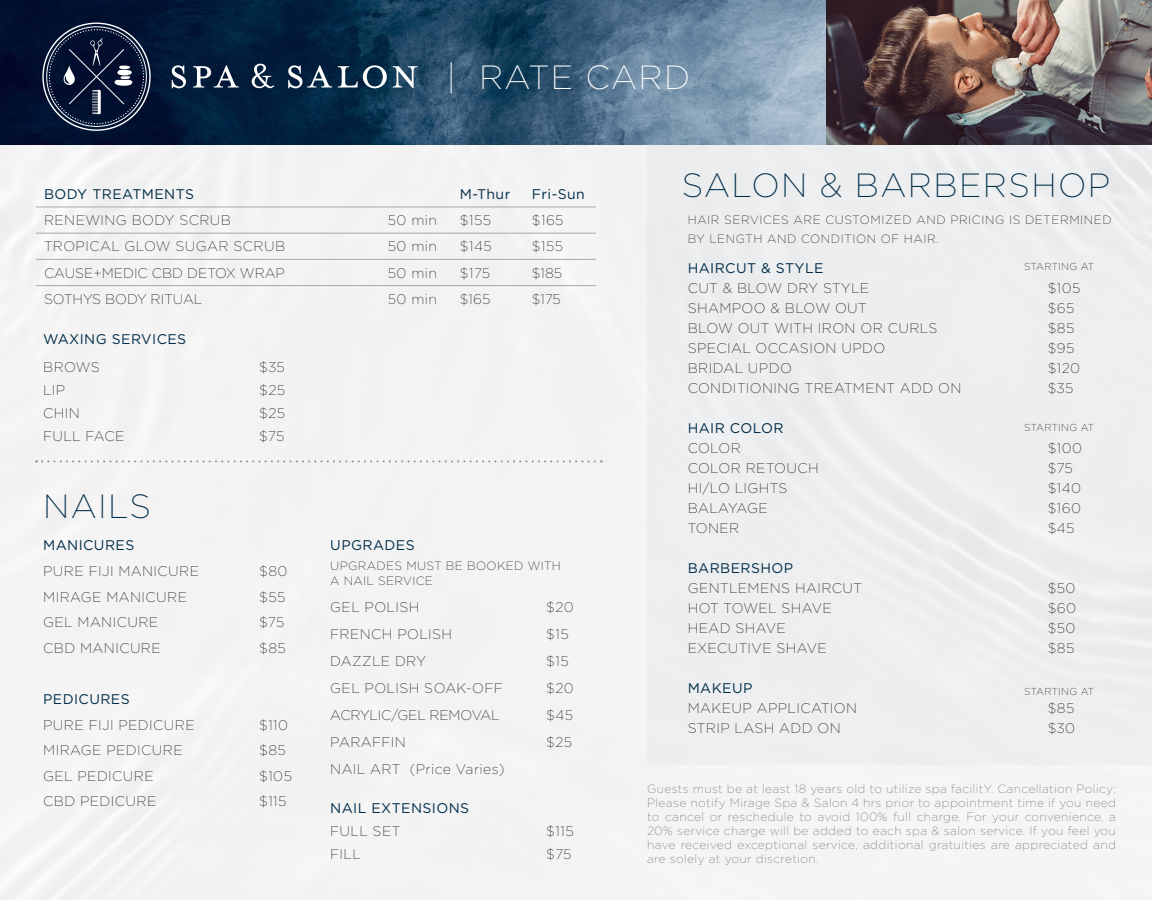
<style>
.page{position:relative;width:1152px;height:900px;background:#fff}
.page>*{position:absolute;margin:0;border:0;box-sizing:border-box;transform-origin:0 0}
.t1{font:200 33.6px "Gotham HTF";letter-spacing:.04em;color:#002d4a}
.t2{font:200 33.6px "Gotham HTF";letter-spacing:.04em;color:#fff}
.t3{font:200 14px "Gotham HTF";letter-spacing:.03em;color:#231f20}
.t4{font:14px "Gotham HTF";letter-spacing:.03em;color:#002d4a}
.t5{font:200 14px "Gotham HTF";color:#231f20}
.t6{font:200 14px "Gotham HTF";letter-spacing:-.01em;color:#231f20}
.t7{font:200 12px/14px "Gotham HTF";letter-spacing:.03em;color:#757679;text-align:justify}
.t8{font:200 12px/19.2px "Gotham HTF";letter-spacing:.05em;color:#231f20}
.t9{font:200 12px/15.2px "Gotham HTF";letter-spacing:.03em;color:#231f20}
.t10{font:200 10px "Gotham HTF";letter-spacing:.025em;color:#231f20}
</style>
<div class="page">
<div style="left:647px;top:145px;width:505px;height:620px;background:#edeeef"></div>
<img style="left:0;top:0;width:1152px;height:145px">
<svg style="left:42px;top:23px;width:109px;height:108px;background:#222e4a"></svg>
<svg style="left:252px;top:64px;width:22px;height:24px"></svg>
<svg style="left:172px;top:65px;width:14px;height:23px"></svg>
<svg style="left:193px;top:65px;width:46px;height:22px"></svg>
<svg style="left:288px;top:65px;width:44px;height:23px"></svg>
<svg style="left:338px;top:65px;width:49px;height:23px"></svg>
<svg style="left:393px;top:66px;width:24px;height:22px"></svg>
<hr style="left:36px;top:207px;width:344px;height:1px;background:#a8a9ad">
<hr style="left:380px;top:207px;width:72px;height:1px;background:#a8a9ad">
<hr style="left:452px;top:207px;width:72px;height:1px;background:#a8a9ad">
<hr style="left:524px;top:207px;width:72px;height:1px;background:#a8a9ad">
<hr style="left:36px;top:233px;width:344px;height:1px;background:#a8a9ad">
<hr style="left:380px;top:233px;width:72px;height:1px;background:#a8a9ad">
<hr style="left:452px;top:233px;width:72px;height:1px;background:#a8a9ad">
<hr style="left:524px;top:233px;width:72px;height:1px;background:#a8a9ad">
<hr style="left:36px;top:259px;width:344px;height:1px;background:#a8a9ad">
<hr style="left:380px;top:259px;width:72px;height:1px;background:#a8a9ad">
<hr style="left:452px;top:259px;width:72px;height:1px;background:#a8a9ad">
<hr style="left:524px;top:259px;width:72px;height:1px;background:#a8a9ad">
<hr style="left:36px;top:285px;width:344px;height:1px;background:#a8a9ad">
<hr style="left:380px;top:285px;width:72px;height:1px;background:#a8a9ad">
<hr style="left:452px;top:285px;width:72px;height:1px;background:#a8a9ad">
<hr style="left:524px;top:285px;width:72px;height:1px;background:#a8a9ad">
<svg style="left:36px;top:460px;width:566px;height:2px"></svg>
<p class="t2" style="left:447px;top:59px;width:245px">| RATE CARD</p>
<p class="t4" style="left:44px;top:186px;width:152px">BODY TREATMENTS</p>
<p class="t4" style="left:460px;top:186px;width:52px">M-Thur</p>
<p class="t4" style="left:532px;top:186px;width:54px">Fri-Sun</p>
<p class="t3" style="left:44px;top:213px;width:189px">RENEWING BODY SCRUB</p>
<p class="t3" style="left:388px;top:213px;width:51px">50 min</p>
<p class="t3" style="left:460px;top:213px;width:33px">$155</p>
<p class="t3" style="left:532px;top:213px;width:33px">$165</p>
<p class="t3" style="left:44px;top:239px;width:243px">TROPICAL GLOW SUGAR SCRUB</p>
<p class="t3" style="left:388px;top:239px;width:51px">50 min</p>
<p class="t3" style="left:460px;top:239px;width:33px">$145</p>
<p class="t3" style="left:532px;top:239px;width:33px">$155</p>
<p class="t5" style="left:44px;top:265px;width:242px">CAUSE+MEDIC CBD DETOX WRAP</p>
<p class="t3" style="left:388px;top:265px;width:51px">50 min</p>
<p class="t3" style="left:460px;top:265px;width:32px">$175</p>
<p class="t3" style="left:532px;top:265px;width:32px">$185</p>
<p class="t5" style="left:44px;top:291px;width:160px">SOTHYS BODY RITUAL</p>
<p class="t3" style="left:388px;top:291px;width:51px">50 min</p>
<p class="t3" style="left:460px;top:291px;width:32px">$165</p>
<p class="t3" style="left:532px;top:291px;width:31px">$175</p>
<p class="t4" style="left:43px;top:331px;width:144px">WAXING SERVICES</p>
<p class="t3" style="left:43px;top:359px;width:58px">BROWS</p>
<p class="t3" style="left:259px;top:359px;width:27px">$35</p>
<p class="t3" style="left:43px;top:382px;width:24px">LIP</p>
<p class="t3" style="left:259px;top:382px;width:28px">$25</p>
<p class="t3" style="left:43px;top:406px;width:38px">CHIN</p>
<p class="t3" style="left:259px;top:406px;width:28px">$25</p>
<p class="t3" style="left:43px;top:429px;width:83px">FULL FACE</p>
<p class="t3" style="left:259px;top:429px;width:27px">$75</p>
<p class="t1" style="left:43px;top:488px;width:109px">NAILS</p>
<p class="t4" style="left:43px;top:538px;width:93px">MANICURES</p>
<p class="t3" style="left:43px;top:564px;width:157px">PURE FIJI MANICURE</p>
<p class="t3" style="left:259px;top:564px;width:30px">$80</p>
<p class="t3" style="left:43px;top:589px;width:145px">MIRAGE MANICURE</p>
<p class="t3" style="left:259px;top:589px;width:28px">$55</p>
<p class="t3" style="left:43px;top:615px;width:117px">GEL MANICURE</p>
<p class="t3" style="left:259px;top:615px;width:27px">$75</p>
<p class="t3" style="left:43px;top:640px;width:119px">CBD MANICURE</p>
<p class="t3" style="left:259px;top:640px;width:28px">$85</p>
<p class="t4" style="left:43px;top:691px;width:88px">PEDICURES</p>
<p class="t3" style="left:43px;top:717px;width:153px">PURE FIJI PEDICURE</p>
<p class="t3" style="left:259px;top:717px;width:31px">$110</p>
<p class="t3" style="left:43px;top:743px;width:141px">MIRAGE PEDICURE</p>
<p class="t3" style="left:259px;top:743px;width:28px">$85</p>
<p class="t3" style="left:43px;top:768px;width:112px">GEL PEDICURE</p>
<p class="t3" style="left:259px;top:768px;width:34px">$105</p>
<p class="t3" style="left:43px;top:794px;width:115px">CBD PEDICURE</p>
<p class="t3" style="left:259px;top:794px;width:29px">$115</p>
<p class="t4" style="left:330px;top:538px;width:86px">UPGRADES</p>
<p class="t9" style="left:330px;top:558px;width:232px">UPGRADES MUST BE BOOKED WITH<br>A NAIL SERVICE</p>
<p class="t3" style="left:330px;top:599px;width:91px">GEL POLISH</p>
<p class="t3" style="left:546px;top:599px;width:29px">$20</p>
<p class="t3" style="left:330px;top:626px;width:123px">FRENCH POLISH</p>
<p class="t3" style="left:546px;top:626px;width:24px">$15</p>
<p class="t3" style="left:330px;top:653px;width:97px">DAZZLE DRY</p>
<p class="t3" style="left:546px;top:653px;width:24px">$15</p>
<p class="t3" style="left:330px;top:681px;width:174px">GEL POLISH SOAK-OFF</p>
<p class="t3" style="left:546px;top:681px;width:29px">$20</p>
<p class="t6" style="left:330px;top:708px;width:171px">ACRYLIC/GEL REMOVAL</p>
<p class="t3" style="left:546px;top:708px;width:28px">$45</p>
<p class="t3" style="left:330px;top:735px;width:77px">PARAFFIN</p>
<p class="t3" style="left:546px;top:735px;width:28px">$25</p>
<p class="t3" style="left:330px;top:762px;width:176px">NAIL ART (Price Varies)</p>
<p class="t4" style="left:330px;top:800px;width:140px">NAIL EXTENSIONS</p>
<p class="t3" style="left:330px;top:823px;width:71px">FULL SET</p>
<p class="t3" style="left:546px;top:823px;width:29px">$115</p>
<p class="t3" style="left:330px;top:846px;width:32px">FILL</p>
<p class="t3" style="left:546px;top:846px;width:27px">$75</p>
<p class="t1" style="left:682px;top:167px;width:430px">SALON &amp; BARBERSHOP</p>
<p class="t8" style="left:688px;top:210px;width:426px">HAIR SERVICES ARE CUSTOMIZED AND PRICING IS DETERMINED<br>BY LENGTH AND CONDITION OF HAIR.</p>
<p class="t10" style="left:1024px;top:261px;width:72px">STARTING AT</p>
<p class="t4" style="left:688px;top:260px;width:137px">HAIRCUT &amp; STYLE</p>
<p class="t3" style="left:688px;top:281px;width:183px">CUT &amp; BLOW DRY STYLE</p>
<p class="t3" style="left:1048px;top:281px;width:34px">$105</p>
<p class="t3" style="left:688px;top:301px;width:181px">SHAMPOO &amp; BLOW OUT</p>
<p class="t3" style="left:1048px;top:301px;width:28px">$65</p>
<p class="t3" style="left:688px;top:321px;width:251px">BLOW OUT WITH IRON OR CURLS</p>
<p class="t3" style="left:1048px;top:321px;width:28px">$85</p>
<p class="t3" style="left:688px;top:341px;width:199px">SPECIAL OCCASION UPDO</p>
<p class="t3" style="left:1048px;top:341px;width:28px">$95</p>
<p class="t3" style="left:688px;top:361px;width:106px">BRIDAL UPDO</p>
<p class="t3" style="left:1048px;top:361px;width:34px">$120</p>
<p class="t3" style="left:688px;top:381px;width:275px">CONDITIONING TREATMENT ADD ON</p>
<p class="t3" style="left:1048px;top:381px;width:27px">$35</p>
<p class="t4" style="left:688px;top:420px;width:97px">HAIR COLOR</p>
<p class="t3" style="left:688px;top:441px;width:55px">COLOR</p>
<p class="t3" style="left:1048px;top:441px;width:36px">$100</p>
<p class="t3" style="left:688px;top:461px;width:132px">COLOR RETOUCH</p>
<p class="t3" style="left:1048px;top:461px;width:27px">$75</p>
<p class="t3" style="left:688px;top:481px;width:101px">HI/LO LIGHTS</p>
<p class="t3" style="left:1048px;top:481px;width:35px">$140</p>
<p class="t3" style="left:688px;top:501px;width:82px">BALAYAGE</p>
<p class="t3" style="left:1048px;top:501px;width:35px">$160</p>
<p class="t3" style="left:688px;top:521px;width:53px">TONER</p>
<p class="t3" style="left:1048px;top:521px;width:28px">$45</p>
<p class="t4" style="left:688px;top:560px;width:107px">BARBERSHOP</p>
<p class="t3" style="left:688px;top:581px;width:176px">GENTLEMENS HAIRCUT</p>
<p class="t3" style="left:1048px;top:581px;width:29px">$50</p>
<p class="t3" style="left:688px;top:601px;width:146px">HOT TOWEL SHAVE</p>
<p class="t3" style="left:1048px;top:601px;width:30px">$60</p>
<p class="t3" style="left:688px;top:621px;width:100px">HEAD SHAVE</p>
<p class="t3" style="left:1048px;top:621px;width:29px">$50</p>
<p class="t3" style="left:688px;top:641px;width:141px">EXECUTIVE SHAVE</p>
<p class="t3" style="left:1048px;top:641px;width:28px">$85</p>
<p class="t4" style="left:688px;top:680px;width:66px">MAKEUP</p>
<p class="t3" style="left:688px;top:701px;width:171px">MAKEUP APPLICATION</p>
<p class="t3" style="left:1048px;top:701px;width:28px">$85</p>
<p class="t3" style="left:688px;top:721px;width:155px">STRIP LASH ADD ON</p>
<p class="t3" style="left:1048px;top:721px;width:29px">$30</p>
<p class="t10" style="left:1024px;top:422px;width:72px">STARTING AT</p>
<p class="t10" style="left:1024px;top:686px;width:72px">STARTING AT</p>
<p class="t7" style="left:647px;top:781px;width:470px">Guests must be at least 18 years old to utilize spa facilitY. Cancellation Policy:<br>Please notify Mirage Spa &amp; Salon 4 hrs prior to appointment time if you need to cancel or reschedule to avoid 100% full charge. For your convenience, a 20% service charge will be added to each spa &amp; salon service. If you feel you have received exceptional service, additional gratuities are appreciated and are solely at your discretion.</p>
</div>
